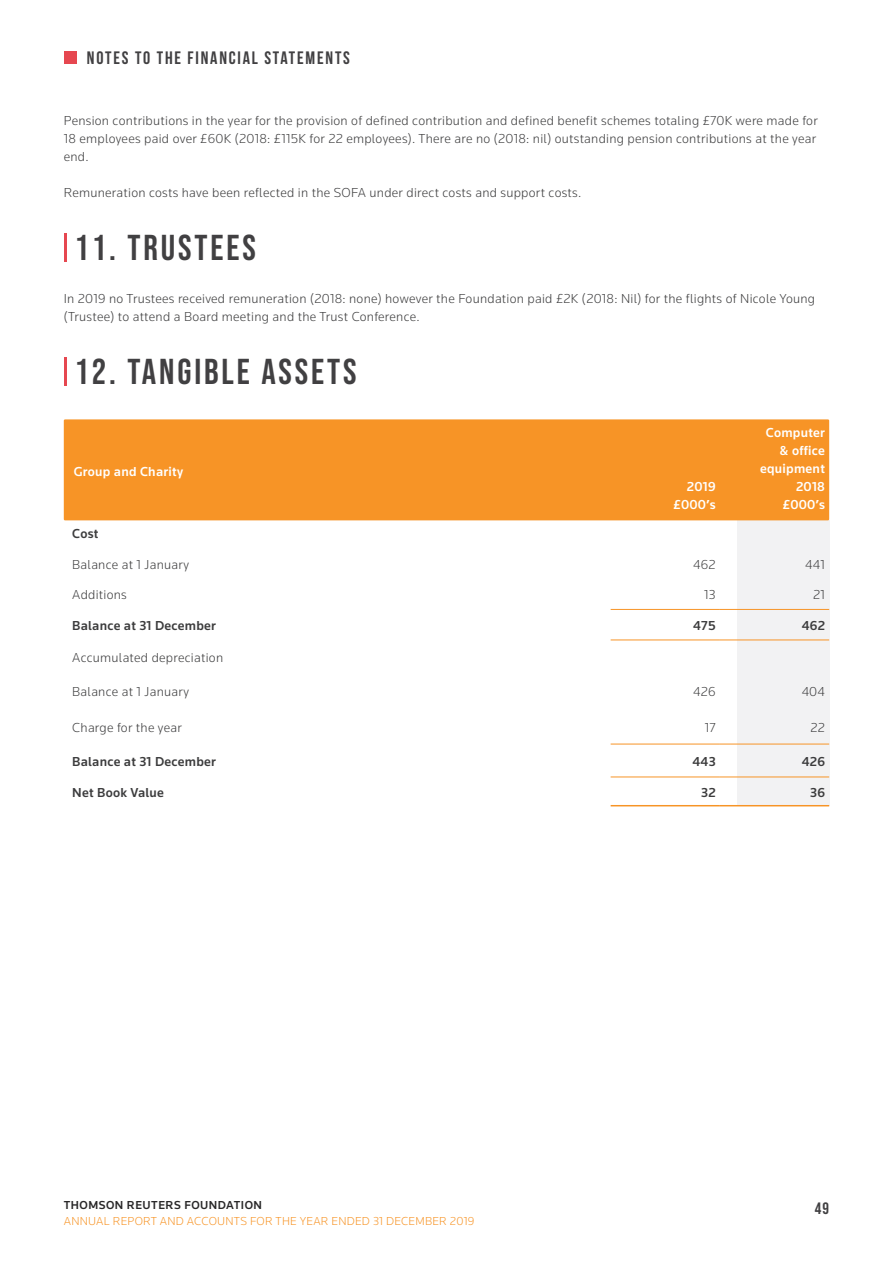
<style>
.page{position:relative;width:893px;height:1263px;background:#fff}
.page>*{position:absolute;margin:0;border:0;box-sizing:border-box;transform-origin:0 0}
.t1{font:36px "Bebas Neue";letter-spacing:.08em;color:#414042}
.t2{font:700 18px "Bebas Neue";letter-spacing:.1em;color:#414042}
.t3{font:16.5px "Bebas Neue";color:#414042}
.t4{font:300 13.5px/18px "Knowledge";letter-spacing:.02em;color:#3c3c3d;text-align:justify}
.t5{font:500 13.5px "Knowledge";letter-spacing:.02em;color:#3c3c3d}
.t6{font:500 13.5px/18px "Knowledge";letter-spacing:.02em;color:#fff;text-align:right}
.t7{font:300 12px "Knowledge";letter-spacing:.02em;color:#f79426}
.t8{font:500 12px "Knowledge";letter-spacing:.04em;color:#292829}
</style>
<div class="page">
<div style="left:737px;top:520px;width:92px;height:286px;background:#f2f2f3"></div>
<div style="left:64px;top:419px;width:765px;height:101px;background:#f79426"></div>
<hr style="left:64px;top:357px;width:2px;height:29px;background:#e64750">
<hr style="left:64px;top:233px;width:2px;height:29px;background:#e64750">
<hr style="left:611px;top:609px;width:109px;height:1px;background:#f79426">
<hr style="left:720px;top:609px;width:109px;height:1px;background:#f79426">
<hr style="left:611px;top:640px;width:109px;height:1px;background:#f79426">
<hr style="left:720px;top:640px;width:109px;height:1px;background:#f79426">
<hr style="left:611px;top:744px;width:109px;height:1px;background:#f79426">
<hr style="left:720px;top:744px;width:109px;height:1px;background:#f79426">
<hr style="left:611px;top:777px;width:109px;height:1px;background:#f79426">
<hr style="left:720px;top:777px;width:109px;height:1px;background:#f79426">
<hr style="left:611px;top:805px;width:109px;height:1px;background:#f79426">
<hr style="left:720px;top:805px;width:109px;height:1px;background:#f79426">
<div style="left:64px;top:51px;width:13px;height:12px;background:#e64750"></div>
<h2 class="t2" style="left:87px;top:48px;width:265px">NOTES TO THE FINANCIAL STATEMENTS</h2>
<p class="t4" style="left:64px;top:112px;width:755px">Pension contributions in the year for the provision of defined contribution and defined benefit schemes totaling £70K were made for 18 employees paid over £60K (2018: £115K for 22 employees). There are no (2018: nil) outstanding pension contributions at the year end.</p>
<p class="t4" style="left:64px;top:184px;width:519px">Remuneration costs have been reflected in the SOFA under direct costs and support costs.</p>
<h1 class="t1" style="left:75px;top:227px;width:183px">11. TRUSTEES</h1>
<p class="t4" style="left:64px;top:289px;width:753px">In 2019 no Trustees received remuneration (2018: none) however the Foundation paid £2K (2018: Nil) for the flights of Nicole Young (Trustee) to attend a Board meeting and the Trust Conference.</p>
<h1 class="t1" style="left:75px;top:351px;width:283px">12. TANGIBLE ASSETS</h1>
<p class="t6" style="left:74px;top:462px;width:111px">Group and Charity</p>
<p class="t6" style="left:673px;top:477px;width:44px">2019 £000’s</p>
<p class="t6" style="left:760px;top:423px;width:66px">Computer &amp; office equipment<br>2018 £000’s</p>
<p class="t5" style="left:72px;top:525px;width:28px">Cost</p>
<p class="t4" style="left:72px;top:555px;width:118px">Balance at 1 January</p>
<p class="t4" style="left:693px;top:555px;width:24px">462</p>
<p class="t4" style="left:805px;top:555px;width:21px">441</p>
<p class="t4" style="left:72px;top:586px;width:56px">Additions</p>
<p class="t4" style="left:704px;top:586px;width:13px">13</p>
<p class="t4" style="left:813px;top:586px;width:13px">21</p>
<p class="t5" style="left:72px;top:617px;width:145px">Balance at 31 December</p>
<p class="t5" style="left:693px;top:617px;width:24px">475</p>
<p class="t5" style="left:802px;top:617px;width:25px">462</p>
<p class="t4" style="left:72px;top:648px;width:152px">Accumulated depreciation</p>
<p class="t4" style="left:72px;top:683px;width:118px">Balance at 1 January</p>
<p class="t4" style="left:693px;top:683px;width:24px">426</p>
<p class="t4" style="left:802px;top:683px;width:25px">404</p>
<p class="t4" style="left:72px;top:718px;width:111px">Charge for the year</p>
<p class="t4" style="left:705px;top:718px;width:12px">17</p>
<p class="t4" style="left:810px;top:718px;width:16px">22</p>
<p class="t5" style="left:72px;top:753px;width:145px">Balance at 31 December</p>
<p class="t5" style="left:693px;top:753px;width:25px">443</p>
<p class="t5" style="left:802px;top:753px;width:25px">426</p>
<p class="t5" style="left:72px;top:784px;width:93px">Net Book Value</p>
<p class="t5" style="left:701px;top:784px;width:16px">32</p>
<p class="t5" style="left:810px;top:784px;width:16px">36</p>
<p class="t8" style="left:64px;top:1197px;width:200px">THOMSON REUTERS FOUNDATION</p>
<p class="t7" style="left:64px;top:1213px;width:412px">ANNUAL REPORT AND ACCOUNTS FOR THE YEAR ENDED 31 DECEMBER 2019</p>
<p class="t3" style="left:815px;top:1198px;width:16px">49</p>
</div>
